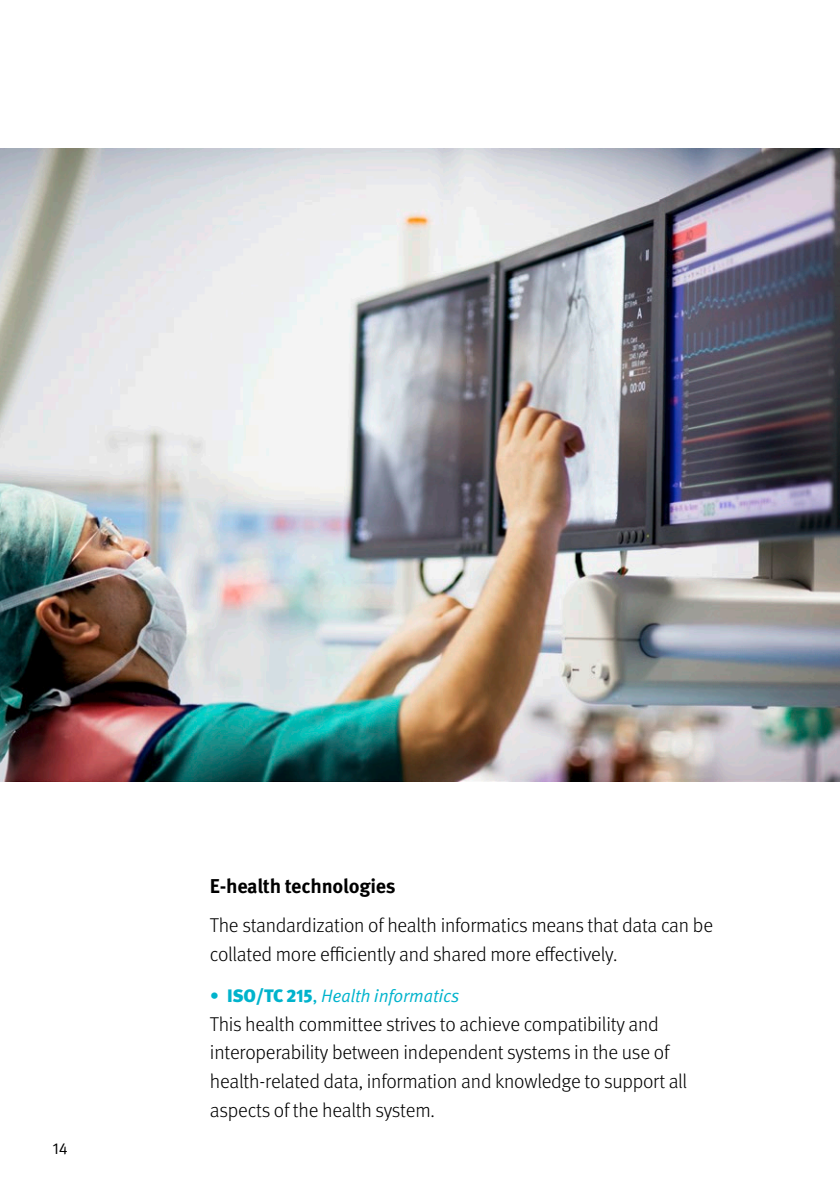
<style>
.page{position:relative;width:840px;height:1191px;background:#fff}
.page>*{position:absolute;margin:0;border:0;box-sizing:border-box;transform-origin:0 0}
.t1{font:300 20px/28.6px "Meta Pro";letter-spacing:-.01em;color:#000}
.t2{font:700 20px "Meta Pro";letter-spacing:-.01em;color:#000}
.t3{font:18px "Meta Pro Norm Ita";letter-spacing:-.01em;color:#00b3cc}
.t4{font:16px "Meta Pro Norm";color:#000}
.s1{font-family:"Meta Pro Norm"}
.s2{font-family:"Meta Pro";font-weight:900}
</style>
<div class="page">
<img style="left:0;top:149px;width:839px;height:632px">
<p class="t4" style="left:52px;top:1136px;width:17px">14</p>
<p class="t2" style="left:210px;top:870px;width:187px">E-health technologies</p>
<p class="t1" style="left:210px;top:910px;width:504px">The standardization of health informatics means that data can be collated more efficiently and shared more effectively.</p>
<p class="t3" style="left:210px;top:982px;width:251px"><span class="s1">•</span> <span class="s2">ISO/TC 215</span><span class="s1">,</span> Health informatics</p>
<p class="t1" style="left:210px;top:1008px;width:478px">This health committee strives to achieve compatibility and interoperability between independent systems in the use of health-related data, information and knowledge to support all aspects of the health system.</p>
</div>
